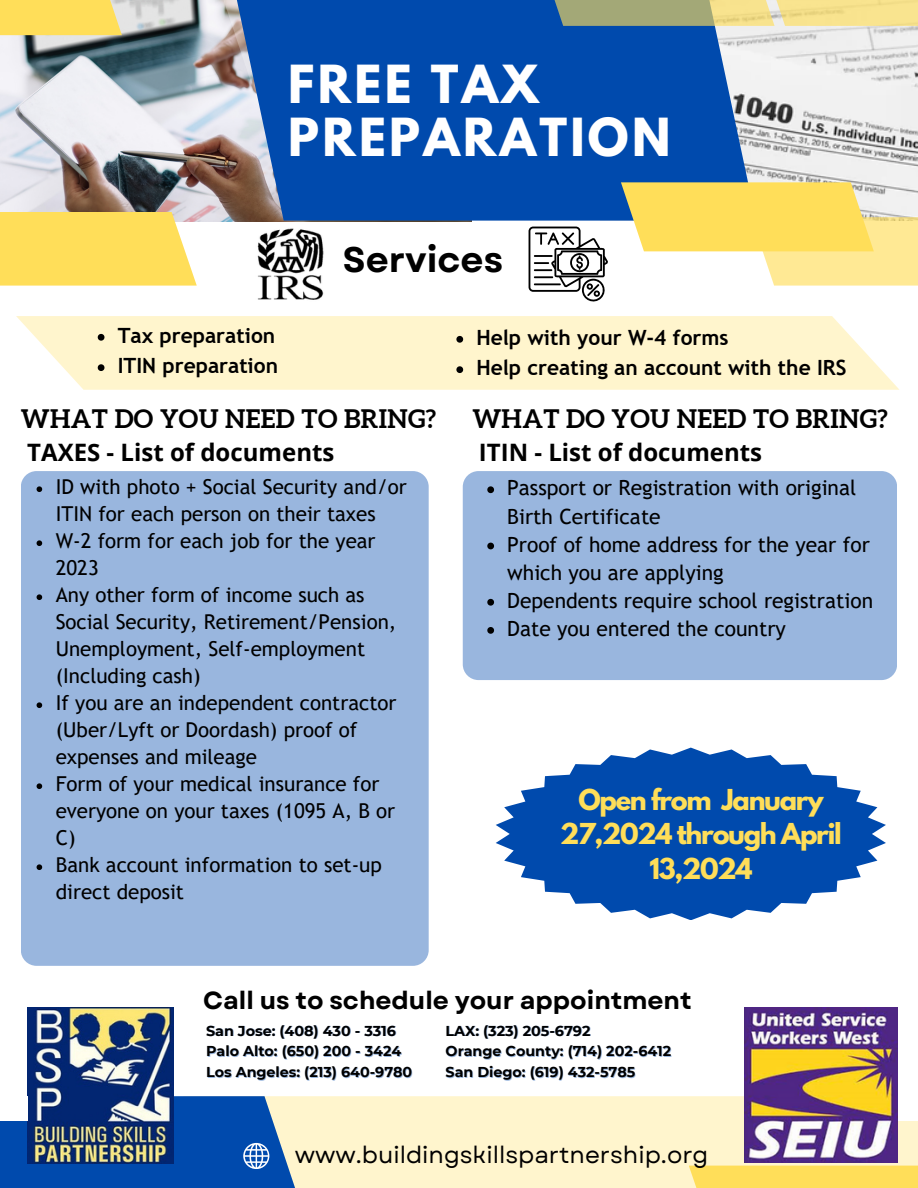
<style>
.page{position:relative;width:918px;height:1188px;background:#fff}
.page>*{position:absolute;margin:0;border:0;box-sizing:border-box;transform-origin:0 0}
.t1{font:700 46.5px/52.8px "League Spartan";letter-spacing:.07em;color:#fff}
.t2{font:700 35.55px "Garet";color:#000}
.t3{font:700 25.5px "Aleo";letter-spacing:.015em;color:#000}
.t4{font:700 25.5px/34.8px "League Spartan";letter-spacing:-.05em;color:#ffde59;text-align:center}
.t5{font:700 24.75px "Garet";color:#000}
.t6{font:700 24px "Open Sans";color:#000}
.t7{font:23.4px "Garet";color:#000}
.t8{font:21px/28.2px "Trebuchet MS";color:#000}
.t9{font:700 21px "Trebuchet MS";color:#000}
.t10{font:20.55px/27px "Trebuchet MS";color:#000}
.t11{font:700 14.25px "Montserrat";color:#000}
</style>
<div class="page">
<img style="left:0;top:1px;width:216px;height:220px">
<img style="left:756px;top:26px;width:162px;height:156px">
<svg style="left:216px;top:0;width:540px;height:221px;fill:#004aad"></svg>
<svg style="left:496px;top:0;width:222px;height:26px;fill:#a3a877"></svg>
<svg style="left:718px;top:0;width:200px;height:26px;fill:#f8e38e"></svg>
<div style="left:0;top:0;width:122px;height:35px;background:#ffde59"></div>
<svg style="left:621px;top:182px;width:297px;height:104px"></svg>
<svg style="left:0;top:212px;width:197px;height:74px"></svg>
<img style="left:257px;top:228px;width:67px;height:72px">
<svg style="left:529px;top:227px;width:79px;height:75px"></svg>
<div style="left:21px;top:471px;width:408px;height:495px;background:#99b6de;border-radius:16px"></div>
<div style="left:463px;top:471px;width:434px;height:209px;background:#99b6de;border-radius:16px"></div>
<div style="left:183px;top:1096px;width:735px;height:92px;background:#fff5cd"></div>
<svg style="left:0;top:1096px;width:295px;height:92px;fill:#004aad"></svg>
<div style="left:689px;top:1166px;width:229px;height:22px;background:#ffde59"></div>
<svg style="left:243px;top:1143px;width:26px;height:26px"></svg>
<svg style="left:16px;top:316px;width:883px;height:74px;fill:#fff5cd"></svg>
<svg style="left:98px;top:334px;width:6px;height:7px"></svg>
<svg style="left:98px;top:364px;width:6px;height:7px"></svg>
<svg style="left:456px;top:336px;width:7px;height:7px"></svg>
<svg style="left:456px;top:366px;width:7px;height:7px"></svg>
<img style="left:27px;top:1007px;width:147px;height:157px">
<svg style="left:496px;top:748px;width:390px;height:172px;fill:#004aad"></svg>
<svg style="left:37px;top:486px;width:5px;height:6px"></svg>
<svg style="left:37px;top:540px;width:5px;height:6px"></svg>
<svg style="left:37px;top:594px;width:5px;height:6px"></svg>
<svg style="left:37px;top:702px;width:5px;height:6px"></svg>
<svg style="left:37px;top:783px;width:5px;height:6px"></svg>
<svg style="left:37px;top:864px;width:5px;height:6px"></svg>
<svg style="left:487px;top:486px;width:7px;height:7px"></svg>
<svg style="left:487px;top:543px;width:7px;height:6px"></svg>
<svg style="left:487px;top:599px;width:7px;height:7px"></svg>
<svg style="left:487px;top:627px;width:7px;height:7px"></svg>
<div style="left:0;top:1096px;width:27px;height:25px;background:#fff"></div>
<div style="left:897px;top:1096px;width:21px;height:25px;background:#fff"></div>
<img style="left:745px;top:1007px;width:153px;height:156px">
<p class="t1" style="left:288px;top:64px;width:384px">FREE TAX<br>PREPARATION</p>
<p class="t9" style="left:118px;top:323px;width:159px">Tax preparation</p>
<p class="t9" style="left:118px;top:354px;width:162px">ITIN preparation</p>
<p class="t2" style="left:343px;top:234px;width:162px">Services</p>
<p class="t9" style="left:476px;top:325px;width:254px">Help with your W-4 forms</p>
<p class="t9" style="left:476px;top:356px;width:372px">Help creating an account with the IRS</p>
<p class="t3" style="left:21px;top:404px;width:417px">WHAT DO YOU NEED TO BRING?</p>
<p class="t6" style="left:27px;top:435px;width:309px">TAXES - List of documents</p>
<p class="t10" style="left:56px;top:473px;width:353px">ID with photo + Social Security and/or<br>ITIN for each person on their taxes</p>
<p class="t10" style="left:56px;top:527px;width:321px">W-2 form for each job for the year<br>2023</p>
<p class="t10" style="left:56px;top:581px;width:342px">Any other form of income such as<br>Social Security, Retirement/Pension,<br>Unemployment, Self-employment (Including cash)</p>
<p class="t10" style="left:56px;top:689px;width:342px">If you are an independent contractor (Uber/Lyft or Doordash) proof of expenses and mileage</p>
<p class="t10" style="left:56px;top:770px;width:341px">Form of your medical insurance for everyone on your taxes (1095 A, B or<br>C)</p>
<p class="t10" style="left:56px;top:851px;width:328px">Bank account information to set-up direct deposit</p>
<p class="t3" style="left:472px;top:404px;width:417px">WHAT DO YOU NEED TO BRING?</p>
<p class="t6" style="left:479px;top:435px;width:285px">ITIN - List of documents</p>
<p class="t8" style="left:507px;top:474px;width:351px">Passport or Registration with original<br>Birth Certificate</p>
<p class="t8" style="left:507px;top:530px;width:364px">Proof of home address for the year for which you are applying</p>
<p class="t8" style="left:507px;top:586px;width:367px">Dependents require school registration</p>
<p class="t8" style="left:507px;top:614px;width:280px">Date you entered the country</p>
<p class="t4" style="left:560px;top:785px;width:283px">Open from January<br>27,2024 through April<br>13,2024</p>
<p class="t5" style="left:203px;top:982px;width:490px">Call us to schedule your appointment</p>
<p class="t11" style="left:206px;top:1022px;width:191px">San Jose: (408) 430 - 3316</p>
<p class="t11" style="left:206px;top:1043px;width:197px">Palo Alto: (650) 200 - 3424</p>
<p class="t11" style="left:206px;top:1063px;width:208px">Los Angeles: (213) 640-9780</p>
<p class="t11" style="left:446px;top:1022px;width:146px">LAX: (323) 205-6792</p>
<p class="t11" style="left:446px;top:1043px;width:227px">Orange County: (714) 202-6412</p>
<p class="t11" style="left:446px;top:1063px;width:191px">San Diego: (619) 432-5785</p>
<p class="t7" style="left:295px;top:1138px;width:415px">www.buildingskillspartnership.org</p>
</div>
